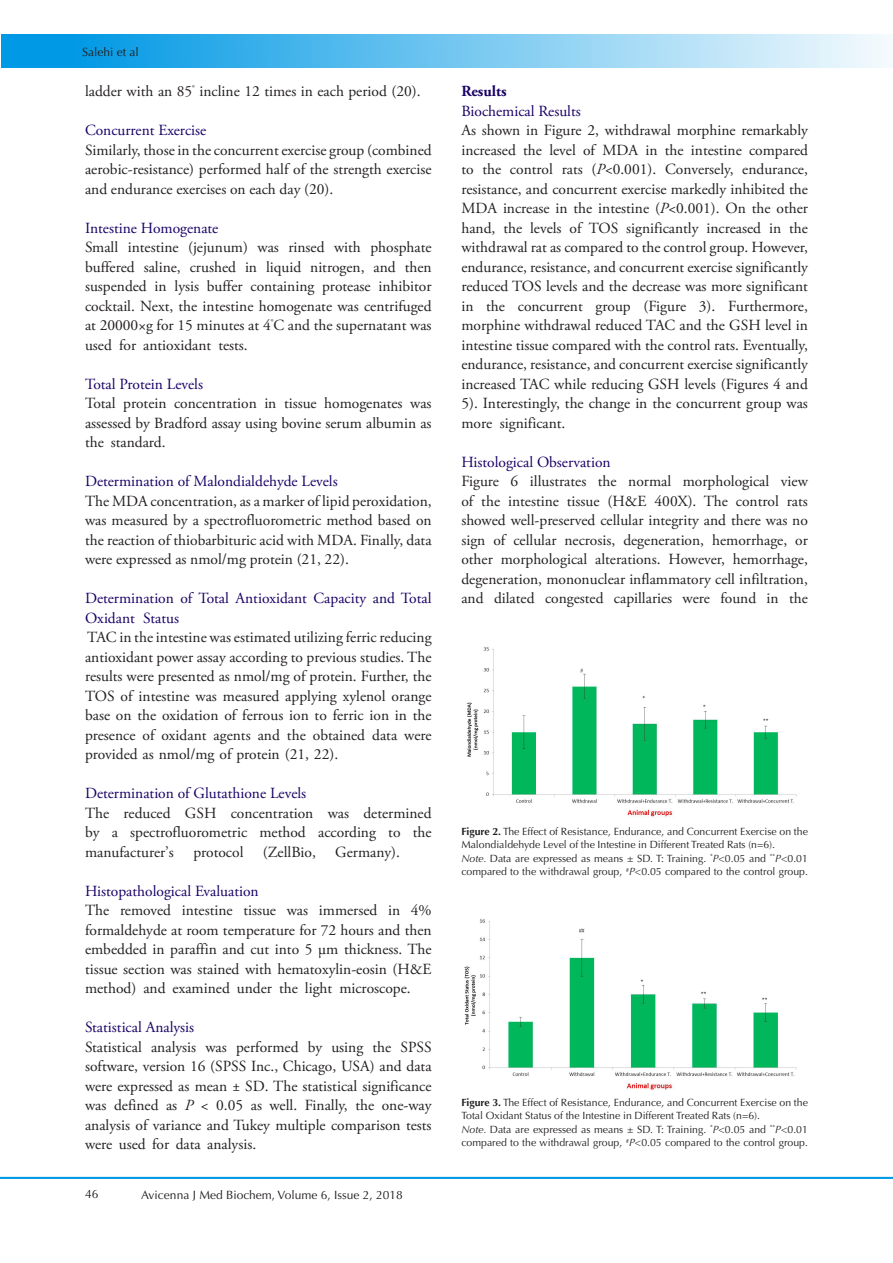
<style>
.page{position:relative;width:893px;height:1263px;background:#fff}
.page>*{position:absolute;margin:0;border:0;box-sizing:border-box;transform-origin:0 0}
.Normal__Web{font:15.45px/19.5px "Adobe Garamond Pro";color:#231f20;text-align:justify}
.heading_1{font:15.45px/19.5px "Adobe Garamond Pro";color:#190066}
.heading_1-2{font:700 15.45px "Adobe Garamond Pro";color:#190066}
.t1{font:12px "Optima LT Std";color:#231f20}
.t2{font:10.5px/13.5px "Optima LT Std";color:#231f20}
.s1{font-style:italic}
.s2{font-weight:700}
</style>
<div class="page">
<hr style="left:0;top:1177px;width:893px;height:2px;background:#0099e5">
<div style="left:1px;top:35px;width:892px;height:33px;background:linear-gradient(to right,#0092e3,#f4fafd)"></div>
<img style="left:467px;top:647px;width:330px;height:170px">
<img style="left:464px;top:919px;width:333px;height:170px">
<p class="t1" style="left:82px;top:45px;width:58px">Salehi et al</p>
<p class="Normal__Web" style="left:85px;top:82px;width:337px">ladder with an 85<sup>°</sup> incline 12 times in each period (20).</p>
<p class="heading_1" style="left:85px;top:121px;width:123px">Concurrent Exercise</p>
<p class="Normal__Web" style="left:85px;top:141px;width:348px">Similarly, those in the concurrent exercise group (combined aerobic-resistance) performed half of the strength exercise and endurance exercises on each day (20).</p>
<p class="heading_1" style="left:85px;top:219px;width:135px">Intestine Homogenate</p>
<p class="Normal__Web" style="left:85px;top:238px;width:348px">Small intestine (jejunum) was rinsed with phosphate buffered saline, crushed in liquid nitrogen, and then suspended in lysis buffer containing protease inhibitor cocktail. Next, the intestine homogenate was centrifuged at 20000×g for 15 minutes at 4<sup>°</sup>C and the supernatant was used for antioxidant tests.</p>
<p class="heading_1" style="left:85px;top:375px;width:120px">Total Protein Levels</p>
<p class="Normal__Web" style="left:85px;top:394px;width:348px">Total protein concentration in tissue homogenates was assessed by Bradford assay using bovine serum albumin as the standard.</p>
<p class="heading_1" style="left:85px;top:472px;width:254px">Determination of Malondialdehyde Levels</p>
<p class="Normal__Web" style="left:85px;top:492px;width:348px">The MDA concentration, as a marker of lipid peroxidation, was measured by a spectrofluorometric method based on the reaction of thiobarbituric acid with MDA. Finally, data were expressed as nmol/mg protein (21, 22).</p>
<p class="heading_1" style="left:85px;top:589px;width:348px">Determination of Total Antioxidant Capacity and Total<br>Oxidant Status</p>
<p class="Normal__Web" style="left:85px;top:628px;width:348px">TAC in the intestine was estimated utilizing ferric reducing antioxidant power assay according to previous studies. The results were presented as nmol/mg of protein. Further, the TOS of intestine was measured applying xylenol orange base on the oxidation of ferrous ion to ferric ion in the presence of oxidant agents and the obtained data were provided as nmol/mg of protein (21, 22).</p>
<p class="heading_1" style="left:85px;top:784px;width:223px">Determination of Glutathione Levels</p>
<p class="Normal__Web" style="left:85px;top:804px;width:348px">The reduced GSH concentration was determined by a spectrofluorometric method according to the manufacturer’s</p>
<p class="Normal__Web" style="left:193px;top:843px;width:52px">protocol</p>
<p class="Normal__Web" style="left:263px;top:843px;width:55px">(ZellBio,</p>
<p class="Normal__Web" style="left:335px;top:843px;width:66px">Germany).</p>
<p class="heading_1" style="left:85px;top:882px;width:175px">Histopathological Evaluation</p>
<p class="Normal__Web" style="left:85px;top:901px;width:348px">The removed intestine tissue was immersed in 4% formaldehyde at room temperature for 72 hours and then embedded in paraffin and cut into 5 µm thickness. The tissue section was stained with hematoxylin-eosin (H&amp;E method) and examined under the light microscope.</p>
<p class="heading_1" style="left:85px;top:1018px;width:111px">Statistical Analysis</p>
<p class="Normal__Web" style="left:85px;top:1038px;width:348px">Statistical analysis was performed by using the SPSS software, version 16 (SPSS Inc., Chicago, USA) and data were expressed as mean ± SD. The statistical significance was defined as <span class="s1">P</span> &lt; 0.05 as well. Finally, the one-way analysis of variance and Tukey multiple comparison tests were used for data analysis.</p>
<p class="t1" style="left:85px;top:1187px;width:15px">46</p>
<p class="t1" style="left:141px;top:1188px;width:263px">Avicenna J Med Biochem, Volume 6, Issue 2, 2018</p>
<p class="heading_1-2" style="left:461px;top:82px;width:47px">Results</p>
<p class="heading_1" style="left:461px;top:102px;width:121px">Biochemical Results</p>
<p class="Normal__Web" style="left:461px;top:121px;width:348px">As shown in Figure 2, withdrawal morphine remarkably increased the level of MDA in the intestine compared to the control rats (<span class="s1">P</span>&lt;0.001). Conversely, endurance, resistance, and concurrent exercise markedly inhibited the MDA increase in the intestine (<span class="s1">P</span>&lt;0.001). On the other hand, the levels of TOS significantly increased in the withdrawal rat as compared to the control group. However, endurance, resistance, and concurrent exercise significantly reduced TOS levels and the decrease was more significant in the concurrent group (Figure 3). Furthermore, morphine withdrawal reduced TAC and the GSH level in intestine tissue compared with the control rats. Eventually, endurance, resistance, and concurrent exercise significantly increased TAC while reducing GSH levels (Figures 4 and 5). Interestingly, the change in the concurrent group was more significant.</p>
<p class="heading_1" style="left:461px;top:453px;width:151px">Histological Observation</p>
<p class="Normal__Web" style="left:461px;top:472px;width:348px">Figure 6 illustrates the normal morphological view of the intestine tissue (H&amp;E 400X). The control rats showed well-preserved cellular integrity and there was no sign of cellular necrosis, degeneration, hemorrhage, or other morphological alterations. However, hemorrhage, degeneration, mononuclear inflammatory cell infiltration, and dilated congested capillaries were found in the</p>
<p class="t2" style="left:461px;top:825px;width:348px"><span class="s2">Figure 2.</span> The Effect of Resistance, Endurance, and Concurrent Exercise on the<br>Malondialdehyde Level of the Intestine in Different Treated Rats (n=6).</p>
<p class="t2" style="left:461px;top:852px;width:348px"><span class="s1">Note.</span> Data are expressed as means ± SD. T: Training. <sup>*</sup><span class="s1">P</span>&lt;0.05 and <sup>**</sup><span class="s1">P</span>&lt;0.01 compared to the withdrawal group, <sup>#</sup><span class="s1">P</span>&lt;0.05 compared to the control group.</p>
<p class="t2" style="left:461px;top:1096px;width:348px"><span class="s2">Figure 3.</span> The Effect of Resistance, Endurance, and Concurrent Exercise on the<br>Total Oxidant Status of the Intestine in Different Treated Rats (n=6).</p>
<p class="t2" style="left:461px;top:1123px;width:348px"><span class="s1">Note.</span> Data are expressed as means ± SD. T: Training. <sup>*</sup><span class="s1">P</span>&lt;0.05 and <sup>**</sup><span class="s1">P</span>&lt;0.01 compared to the withdrawal group, <sup>#</sup><span class="s1">P</span>&lt;0.05 compared to the control group.</p>
</div>
